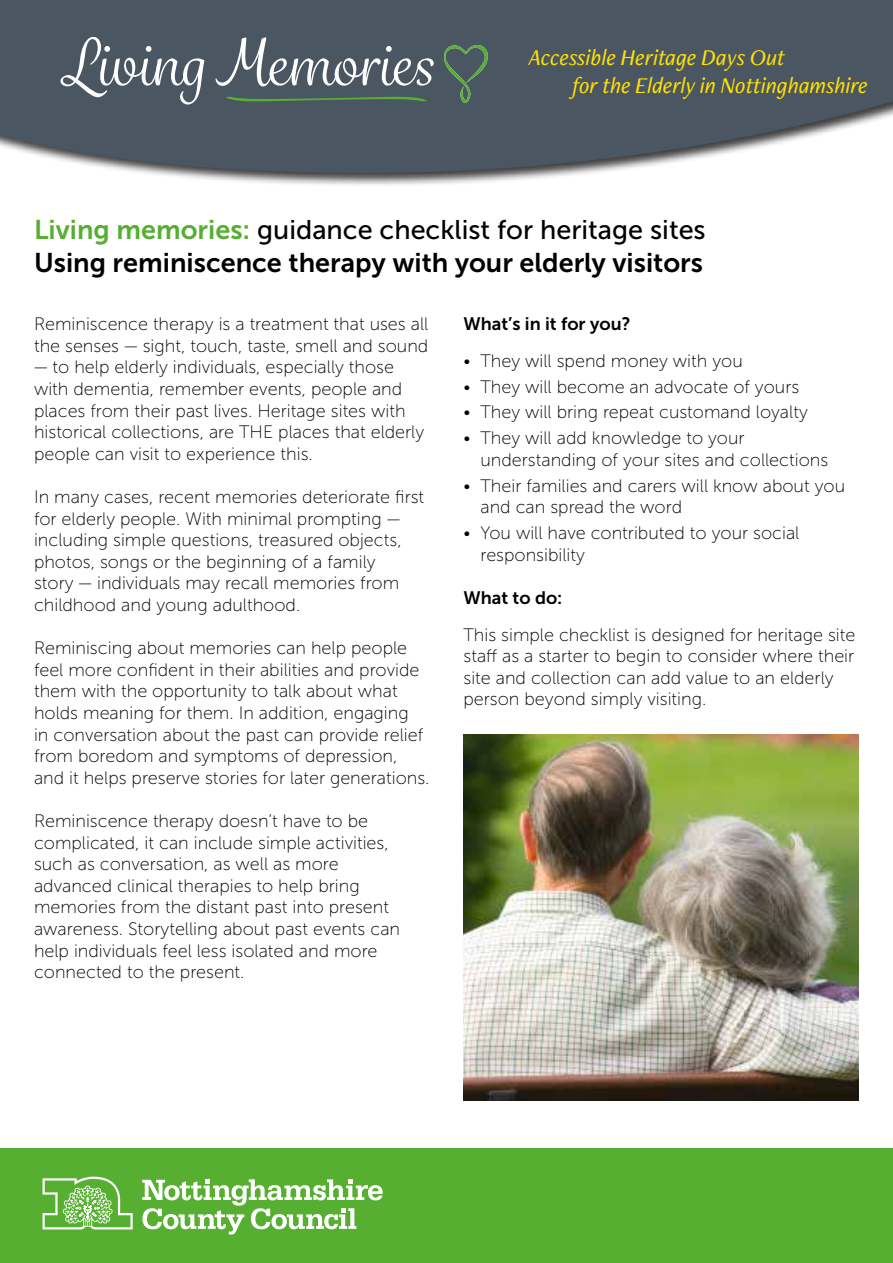
<style>
.page{position:relative;width:893px;height:1263px;background:#fff}
.page>*{position:absolute;margin:0;border:0;box-sizing:border-box;transform-origin:0 0}
.t1{font:62.85px "Grafolita Script";color:#fff}
.t2{font:27px "Museo Sans 500";color:#000}
.t3{font:27px "Museo Sans 700";color:#000}
.t4{font:italic 500 23.4px/28px "Freight Neo Pro";color:#fee002}
.t5{font:18px/21.6px "Museo Sans 100";color:#000}
.t6{font:18px "Museo Sans 700";color:#000}
.s1{color:#fee008}
.s2{font-family:"Museo Sans 700";color:#56af31}
</style>
<div class="page">
<div style="left:0;top:0;width:893px;height:187px;background:#000;opacity:.75"></div>
<svg style="left:0;top:0;width:893px;height:173px;background:#58626d"></svg>
<svg style="left:226px;top:96px;width:201px;height:6px"></svg>
<svg style="left:444px;top:44px;width:44px;height:59px;background:#4f665d"></svg>
<div style="left:0;top:1148px;width:893px;height:115px;background:#56af31"></div>
<svg style="left:43px;top:1176px;width:90px;height:53px"></svg>
<svg style="left:142px;top:1179px;width:241px;height:55px"></svg>
<img style="left:464px;top:735px;width:395px;height:365px">
<h1 class="t1" style="left:59px;top:23px;width:376px">LivingMemories</h1>
<p class="t4" style="left:573px;top:42px;width:297px;text-indent:-44px">Accessible Heritage Days Out<br>for <span class="s1">the Elde</span>rly in Nottinghamshire</p>
<h2 class="t2" style="left:34px;top:215px;width:673px"><span class="s2">Living memories:</span> guidance checklist for heritage sites</h2>
<h2 class="t3" style="left:34px;top:247px;width:671px">Using reminiscence therapy with your elderly visitors</h2>
<p class="t5" style="left:34px;top:313px;width:396px">Reminiscence therapy is a treatment that uses all the senses — sight, touch, taste, smell and sound</p>
<p class="t5" style="left:34px;top:357px;width:392px">— to help elderly individuals, especially those with dementia, remember events, people and places from their past lives. Heritage sites with historical collections, are THE places that elderly people can visit to experience this.</p>
<p class="t5" style="left:34px;top:486px;width:392px">In many cases, recent memories deteriorate first for elderly people. With minimal prompting — including simple questions, treasured objects, photos, songs or the beginning of a family<br>story — individuals may recall memories from childhood and young adulthood.</p>
<p class="t5" style="left:34px;top:637px;width:397px">Reminiscing about memories can help people feel more confident in their abilities and provide them with the opportunity to talk about what holds meaning for them. In addition, engaging<br>in conversation about the past can provide relief from boredom and symptoms of depression, and it helps preserve stories for later generations.</p>
<p class="t5" style="left:34px;top:810px;width:368px">Reminiscence therapy doesn’t have to be complicated, it can include simple activities, such as conversation, as well as more advanced clinical therapies to help bring memories from the distant past into present awareness. Storytelling about past events can help individuals feel less isolated and more connected to the present.</p>
<p class="t6" style="left:463px;top:314px;width:168px">What’s in it for you?</p>
<p class="t5" style="left:463px;top:350px;width:281px">• They will spend money with you</p>
<p class="t5" style="left:463px;top:376px;width:337px">• They will become an advocate of yours</p>
<p class="t5" style="left:463px;top:402px;width:346px">• They will bring repeat customand loyalty</p>
<p class="t5" style="left:480px;top:427px;width:349px;text-indent:-17px">• They will add knowledge to your understanding of your sites and collections</p>
<p class="t5" style="left:480px;top:475px;width:366px;text-indent:-17px">• Their families and carers will know about you and can spread the word</p>
<p class="t5" style="left:480px;top:522px;width:320px;text-indent:-17px">• You will have contributed to your social responsibility</p>
<p class="t6" style="left:463px;top:588px;width:100px">What to do:</p>
<p class="t5" style="left:463px;top:624px;width:393px">This simple checklist is designed for heritage site staff as a starter to begin to consider where their site and collection can add value to an elderly person beyond simply visiting.</p>
</div>
